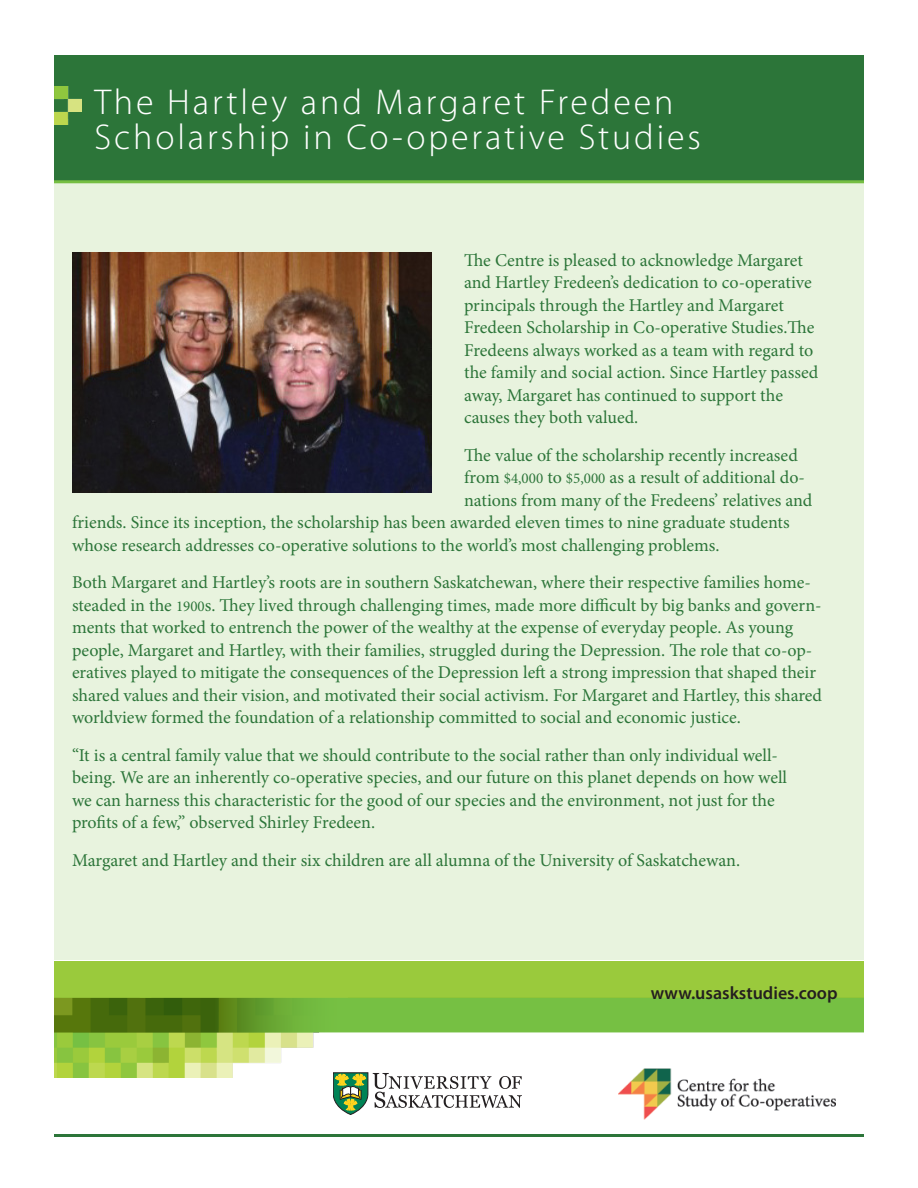
<style>
.page{position:relative;width:918px;height:1188px;background:#fff}
.page>*{position:absolute;margin:0;border:0;box-sizing:border-box;transform-origin:0 0}
.t1{font:300 36px/34.5px "Myriad Pro";letter-spacing:.08em;color:#fff}
.t2{font:18px/22.5px "Minion Pro";color:#2c7539}
.t3{font:600 18px "Myriad Pro";color:#231f20}
.s1{font-size:15px}
</style>
<div class="page">
<div style="left:54px;top:184px;width:810px;height:776px;background:#e8f3de"></div>
<img style="left:54px;top:961px;width:810px;height:116px">
<svg style="left:333px;top:1072px;width:189px;height:43px"></svg>
<div style="left:54px;top:55px;width:810px;height:126px;background:#2c7539"></div>
<img style="left:54px;top:86px;width:27px;height:38px">
<hr style="left:54px;top:180px;width:210px;height:3px;background:#75be42">
<hr style="left:264px;top:180px;width:600px;height:3px;background:#75be42">
<hr style="left:54px;top:1134px;width:810px;height:3px;background:#2c7539">
<img style="left:72px;top:252px;width:359px;height:240px">
<img style="left:618px;top:1065px;width:218px;height:54px">
<p class="t1" style="left:94px;top:84px;width:608px">The Hartley and Margaret Fredeen<br>Scholarship in Co-operative Studies</p>
<p class="t2" style="left:464px;top:249px;width:356px">The Centre is pleased to acknowledge Margaret and Hartley Fredeen’s dedication to co-operative principals through the Hartley and Margaret Fredeen Scholarship in Co-operative Studies.The Fredeens always worked as a team with regard to the family and social action. Since Hartley passed away, Margaret has continued to support the causes they both valued.</p>
<p class="t2" style="left:464px;top:444px;width:335px">The value of the scholarship recently increased</p>
<p class="t2" style="left:464px;top:466px;width:342px">from <span class="s1">$4,000</span> to <span class="s1">$5,000</span> as a result of additional do-</p>
<p class="t2" style="left:464px;top:489px;width:350px">nations from many of the Fredeens’ relatives and</p>
<p class="t2" style="left:72px;top:511px;width:719px">friends. Since its inception, the scholarship has been awarded eleven times to nine graduate students</p>
<p class="t2" style="left:72px;top:534px;width:649px">whose research addresses co-operative solutions to the world’s most challenging problems.</p>
<p class="t2" style="left:72px;top:571px;width:752px">Both Margaret and Hartley’s roots are in southern Saskatchewan, where their respective families home&shy;steaded in the <span class="s1">1900</span>s. They lived through challenging times, made more difficult by big banks and govern&shy;ments that worked to entrench the power of the wealthy at the expense of everyday people. As young people, Margaret and Hartley, with their families, struggled during the Depression. The role that co-op&shy;eratives played to mitigate the consequences of the Depression left a strong impression that shaped their shared values and their vision, and motivated their social activism. For Margaret and Hartley, this shared worldview formed the foundation of a relationship committed to social and economic justice.</p>
<p class="t2" style="left:72px;top:744px;width:717px">“It is a central family value that we should contribute to the social rather than only individual well&shy;being. We are an inherently co-operative species, and our future on this planet depends on how well we can harness this characteristic for the good of our species and the environment, not just for the profits of a few,” observed Shirley Fredeen.</p>
<p class="t2" style="left:72px;top:849px;width:670px">Margaret and Hartley and their six children are all alumna of the University of Saskatchewan.</p>
<p class="t3" style="left:651px;top:982px;width:188px">www.usaskstudies.coop</p>
</div>
